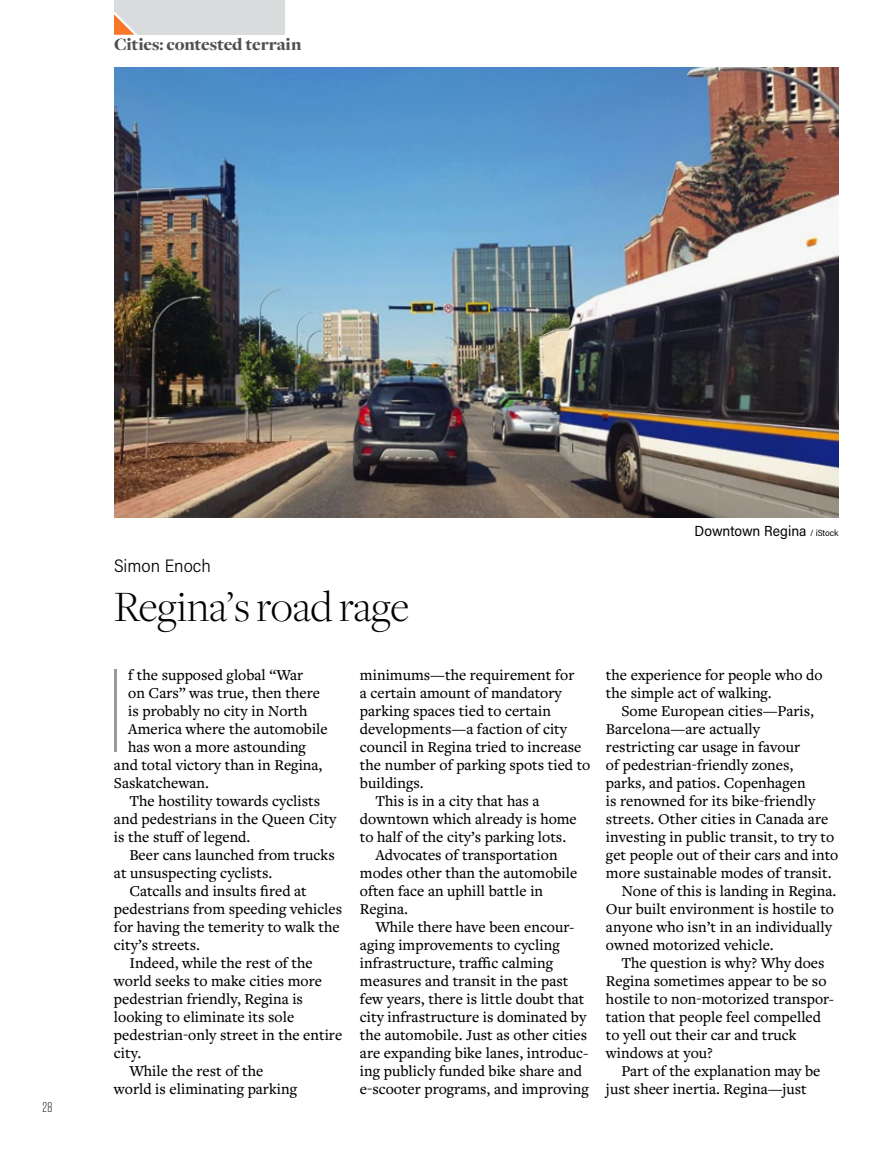
<style>
.page{position:relative;width:891px;height:1161px;background:#fff}
.page>*{position:absolute;margin:0;border:0;box-sizing:border-box;transform-origin:0 0}
.t1{font:100 123.9px "Acumin Pro Extra Cond";color:#97999c}
.t2{font:300 45px "Freight Disp Pro";color:#000}
.t3{font:900 18px "Freight Disp Pro";letter-spacing:-.01em;color:#505153}
.t4{font:300 18px "Acumin Pro Semi Cond";color:#000}
.t5{font:500 15.75px/18px "Freight Text Pro";color:#000}
.t6{font:14.7px "Acumin Pro Semi Cond";color:#000}
.t7{font:300 13.8px "Tungsten";color:#000}
.s1{font-size:9px}
</style>
<div class="page">
<div style="left:114px;top:0;width:171px;height:35px;background:#dadbdd"></div>
<svg style="left:114px;top:11px;width:24px;height:24px"></svg>
<img style="left:114px;top:68px;width:724px;height:450px">
<p class="t3" style="left:114px;top:32px;width:189px">Cities: contested terrain</p>
<p class="t7" style="left:43px;top:1100px;width:11px">28</p>
<p class="t4" style="left:114px;top:553px;width:98px">Simon Enoch</p>
<h2 class="t2" style="left:114px;top:578px;width:297px">Regina’s road rage</h2>
<h1 class="t1" style="left:107px;top:638px;width:18px">I</h1>
<p class="t5" style="left:128px;top:665px;width:177px">f the supposed global “War</p>
<p class="t5" style="left:360px;top:665px;width:216px">minimums—the requirement for</p>
<p class="t5" style="left:360px;top:683px;width:203px">a certain amount of mandatory</p>
<p class="t5" style="left:360px;top:701px;width:192px">parking spaces tied to certain</p>
<p class="t5" style="left:360px;top:719px;width:209px">developments—a faction of city</p>
<p class="t5" style="left:360px;top:737px;width:223px">council in Regina tried to increase</p>
<p class="t5" style="left:360px;top:755px;width:232px">the number of parking spots tied to</p>
<p class="t5" style="left:360px;top:773px;width:65px">buildings.</p>
<p class="t5" style="left:375px;top:791px;width:166px">This is in a city that has a</p>
<p class="t5" style="left:360px;top:809px;width:218px">downtown which already is home</p>
<p class="t5" style="left:360px;top:827px;width:208px">to half of the city’s parking lots.</p>
<p class="t5" style="left:375px;top:845px;width:184px">Advocates of transportation</p>
<p class="t5" style="left:360px;top:863px;width:219px">modes other than the automobile</p>
<p class="t5" style="left:360px;top:881px;width:185px">often face an uphill battle in</p>
<p class="t5" style="left:360px;top:899px;width:50px">Regina.</p>
<p class="t5" style="left:375px;top:917px;width:201px">While there have been encour-</p>
<p class="t5" style="left:360px;top:935px;width:201px">aging improvements to cycling</p>
<p class="t5" style="left:360px;top:953px;width:195px">infrastructure, traffic calming</p>
<p class="t5" style="left:360px;top:971px;width:210px">measures and transit in the past</p>
<p class="t5" style="left:360px;top:989px;width:226px">few years, there is little doubt that</p>
<p class="t5" style="left:360px;top:1007px;width:228px">city infrastructure is dominated by</p>
<p class="t5" style="left:360px;top:1025px;width:229px">the automobile. Just as other cities</p>
<p class="t5" style="left:360px;top:1043px;width:230px">are expanding bike lanes, introduc-</p>
<p class="t5" style="left:360px;top:1061px;width:224px">ing publicly funded bike share and</p>
<p class="t5" style="left:360px;top:1079px;width:230px">e-scooter programs, and improving</p>
<p class="t5" style="left:128px;top:683px;width:193px">on Cars” was true, then there</p>
<p class="t5" style="left:128px;top:701px;width:181px">is probably no city in North</p>
<p class="t5" style="left:128px;top:719px;width:201px">America where the automobile</p>
<p class="t5" style="left:128px;top:737px;width:179px">has won a more astounding</p>
<p class="t5" style="left:114px;top:755px;width:210px">and total victory than in Regina,</p>
<p class="t5" style="left:114px;top:773px;width:96px">Saskatchewan.</p>
<p class="t5" style="left:129px;top:791px;width:192px">The hostility towards cyclists</p>
<p class="t5" style="left:114px;top:809px;width:224px">and pedestrians in the Queen City</p>
<p class="t5" style="left:114px;top:827px;width:138px">is the stuff of legend.</p>
<p class="t5" style="left:129px;top:845px;width:207px">Beer cans launched from trucks</p>
<p class="t5" style="left:114px;top:863px;width:160px">at unsuspecting cyclists.</p>
<p class="t5" style="left:129px;top:881px;width:179px">Catcalls and insults fired at</p>
<p class="t5" style="left:114px;top:899px;width:230px">pedestrians from speeding vehicles</p>
<p class="t5" style="left:114px;top:917px;width:227px">for having the temerity to walk the</p>
<p class="t5" style="left:114px;top:935px;width:88px">city’s streets.</p>
<p class="t5" style="left:129px;top:953px;width:185px">Indeed, while the rest of the</p>
<p class="t5" style="left:114px;top:971px;width:210px">world seeks to make cities more</p>
<p class="t5" style="left:114px;top:989px;width:191px">pedestrian friendly, Regina is</p>
<p class="t5" style="left:114px;top:1007px;width:182px">looking to eliminate its sole</p>
<p class="t5" style="left:114px;top:1025px;width:230px">pedestrian-only street in the entire</p>
<p class="t5" style="left:114px;top:1043px;width:29px">city.</p>
<p class="t5" style="left:129px;top:1061px;width:136px">While the rest of the</p>
<p class="t5" style="left:114px;top:1079px;width:185px">world is eliminating parking</p>
<p class="t6" style="left:695px;top:520px;width:145px">Downtown Regina <span class="s1">/ iStock</span></p>
<p class="t5" style="left:606px;top:665px;width:218px">the experience for people who do the simple act of walking.</p>
<p class="t5" style="left:621px;top:701px;width:194px">Some European cities—Paris,</p>
<p class="t5" style="left:606px;top:719px;width:156px">Barcelona—are actually</p>
<p class="t5" style="left:606px;top:737px;width:196px">restricting car usage in favour</p>
<p class="t5" style="left:606px;top:755px;width:189px">of pedestrian-friendly zones,</p>
<p class="t5" style="left:606px;top:773px;width:201px">parks, and patios. Copenhagen</p>
<p class="t5" style="left:606px;top:791px;width:211px">is renowned for its bike-friendly</p>
<p class="t5" style="left:606px;top:809px;width:224px">streets. Other cities in Canada are</p>
<p class="t5" style="left:606px;top:827px;width:230px">investing in public transit, to try to</p>
<p class="t5" style="left:606px;top:845px;width:234px">get people out of their cars and into</p>
<p class="t5" style="left:606px;top:863px;width:227px">more sustainable modes of transit.</p>
<p class="t5" style="left:621px;top:881px;width:217px">None of this is landing in Regina.</p>
<p class="t5" style="left:606px;top:899px;width:229px">Our built environment is hostile to</p>
<p class="t5" style="left:606px;top:917px;width:228px">anyone who isn’t in an individually</p>
<p class="t5" style="left:606px;top:935px;width:169px">owned motorized vehicle.</p>
<p class="t5" style="left:621px;top:953px;width:205px">The question is why? Why does</p>
<p class="t5" style="left:606px;top:971px;width:222px">Regina sometimes appear to be so</p>
<p class="t5" style="left:606px;top:989px;width:230px">hostile to non-motorized transpor-</p>
<p class="t5" style="left:606px;top:1007px;width:217px">tation that people feel compelled</p>
<p class="t5" style="left:606px;top:1025px;width:192px">to yell out their car and truck</p>
<p class="t5" style="left:606px;top:1043px;width:108px">windows at you?</p>
<p class="t5" style="left:621px;top:1061px;width:201px">Part of the explanation may be</p>
<p class="t5" style="left:606px;top:1079px;width:202px">just sheer inertia. Regina—just</p>
</div>
